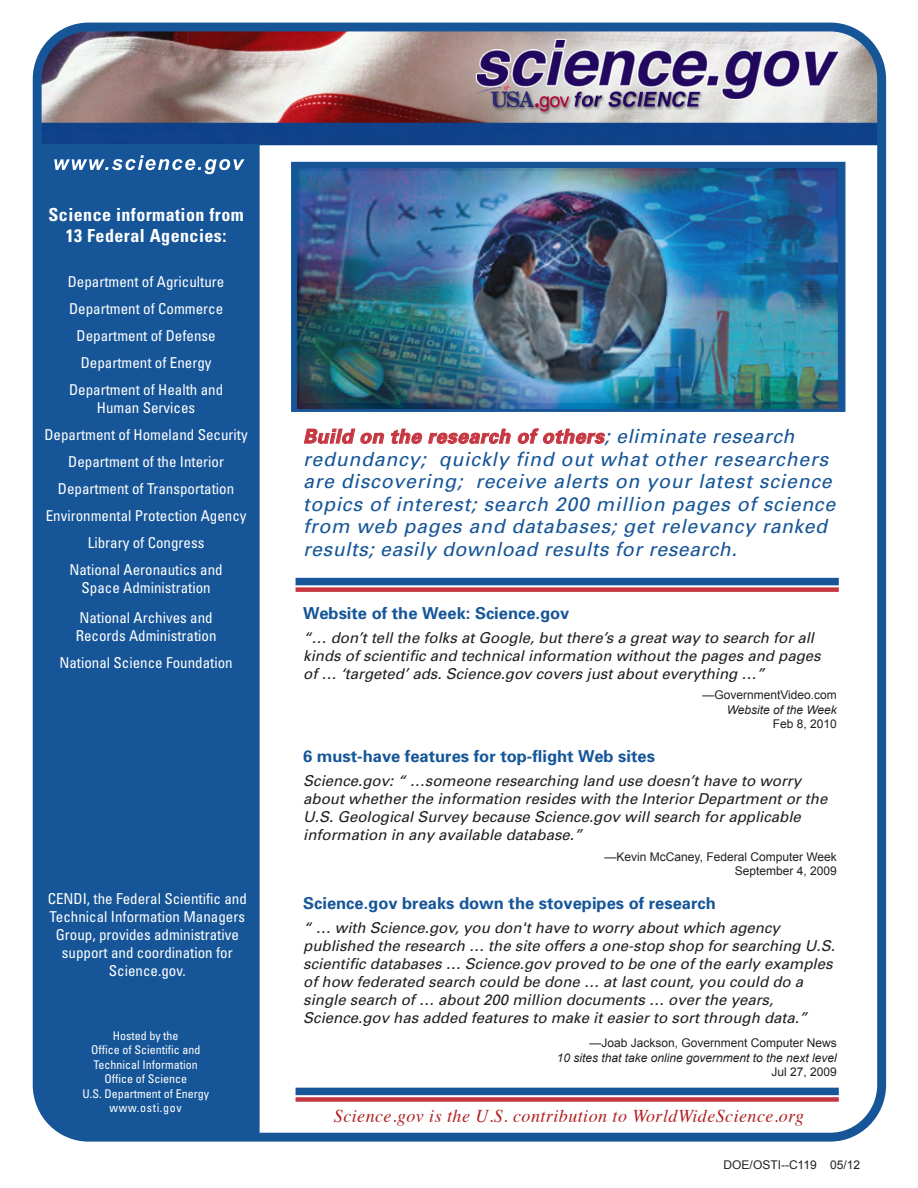
<style>
.page{position:relative;width:918px;height:1188px;background:#fff}
.page>*{position:absolute;margin:0;border:0;box-sizing:border-box;transform-origin:0 0}
.t1{font:italic 19.5px/22.5px "Univers";letter-spacing:.04em;color:#165698}
.t2{font:italic 18px "Times";letter-spacing:.025em;color:#b11f23}
.t3{font:700 condensed 18px/21.6px "Univers";letter-spacing:.025em;color:#fff;text-align:center}
.t4{font:700 16.5px "Univers";color:#165698}
.t5{font:italic 15px/18px "Univers";color:#231f20}
.t6{font:condensed 15px/27px "Univers";color:#fff;text-align:center}
.t7{font:12px/14.4px "Arial";color:#231f20;text-align:right}
.t8{font:condensed 12px/14.4px "Univers";color:#fff;text-align:center}
.t9{font:italic 12px "Arial";color:#231f20}
.s1{font-weight:700;color:#c63641}
</style>
<div class="page">
<img style="left:43px;top:33px;width:833px;height:112px">
<div style="left:43px;top:144px;width:217px;height:988px;background:#165698"></div>
<svg style="left:304px;top:429px;width:80px;height:15px"></svg>
<svg style="left:391px;top:429px;width:31px;height:15px"></svg>
<svg style="left:428px;top:429px;width:83px;height:15px"></svg>
<svg style="left:517px;top:428px;width:88px;height:16px"></svg>
<div style="left:296px;top:578px;width:543px;height:7px;background:#165698"></div>
<div style="left:296px;top:587px;width:543px;height:5px;background:#c63641"></div>
<div style="left:296px;top:1088px;width:543px;height:7px;background:#165698"></div>
<div style="left:296px;top:1097px;width:543px;height:5px;background:#c63641"></div>
<div style="left:291px;top:162px;width:554px;height:250px;border:9px solid #165698"></div>
<svg style="left:54px;top:155px;width:191px;height:19px"></svg>
<img style="left:298px;top:169px;width:540px;height:239px">
<div style="left:33px;top:23px;width:853px;height:1119px;border:9px solid #165698;border-radius:52px"></div>
<p class="t3" style="left:48px;top:203px;width:197px">Science information from<br>13 Federal Agencies:</p>
<p class="t6" style="left:68px;top:268px;width:158px">Department of Agriculture<br>Department of Commerce<br>Department of Defense<br>Department of Energy<br>Department of Health and</p>
<p class="t6" style="left:44px;top:394px;width:205px">Human Services<br>Department of Homeland Security<br>Department of the Interior<br>Department of Transportation<br>Environmental Protection Agency<br>Library of Congress<br>National Aeronautics and</p>
<p class="t6" style="left:79px;top:573px;width:135px;line-height:30px;text-align:left">Space Administration<br>National Archives and</p>
<p class="t6" style="left:59px;top:622px;width:175px">Records Administration<br>National Science Foundation</p>
<p class="t6" style="left:48px;top:889px;width:201px;line-height:18px">CENDI, the Federal Scientific and<br>Technical Information Managers<br>Group, provides administrative support and coordination for<br>Science.gov.</p>
<p class="t8" style="left:82px;top:1028px;width:128px">Hosted by the<br>Office of Scientific and<br>Technical Information<br>Office of Science<br>U.S. Department of Energy www.osti.gov</p>
<p class="t1" style="left:303px;top:425px;width:534px"><span class="s1">Build on the research of others</span>; eliminate research redundancy; quickly find out what other researchers are discovering; receive alerts on your latest science topics of interest; search 200 million pages of science from web pages and databases; get relevancy ranked results; easily download results for research.</p>
<p class="t4" style="left:303px;top:603px;width:268px">Website of the Week: Science.gov</p>
<p class="t5" style="left:303px;top:629px;width:519px">“… don’t tell the folks at Google, but there’s a great way to search for all kinds of scientific and technical information without the pages and pages of … ‘targeted’ ads. Science.gov covers just about everything …”</p>
<p class="t7" style="left:702px;top:688px;width:136px">—GovernmentVideo.com</p>
<p class="t9" style="left:727px;top:702px;width:112px">Website of the Week</p>
<p class="t7" style="left:773px;top:717px;width:66px">Feb 8, 2010</p>
<p class="t4" style="left:303px;top:746px;width:353px">6 must-have features for top-flight Web sites</p>
<p class="t5" style="left:303px;top:772px;width:526px">Science.gov: “ …someone researching land use doesn’t have to worry about whether the information resides with the Interior Department or the U.S. Geological Survey because Science.gov will search for applicable information in any available database.”</p>
<p class="t7" style="left:605px;top:849px;width:234px">—Kevin McCaney, Federal Computer Week<br>September 4, 2009</p>
<p class="t4" style="left:303px;top:893px;width:414px">Science.gov breaks down the stovepipes of research</p>
<p class="t5" style="left:303px;top:919px;width:533px">“ … with Science.gov, you don't have to worry about which agency published the research … the site offers a one-stop shop for searching U.S. scientific databases … Science.gov proved to be one of the early examples of how federated search could be done … at last count, you could do a single search of … about 200 million documents … over the years, Science.gov has added features to make it easier to sort through data.”</p>
<p class="t7" style="left:590px;top:1036px;width:249px">—Joab Jackson, Government Computer News</p>
<p class="t9" style="left:557px;top:1050px;width:282px">10 sites that take online government to the next level</p>
<p class="t7" style="left:772px;top:1065px;width:67px">Jul 27, 2009</p>
<p class="t2" style="left:334px;top:1100px;width:472px">Science.gov is the U.S. contribution to WorldWideScience.org</p>
<p class="t7" style="left:724px;top:1158px;width:138px">DOE/OSTI--C119 05/12</p>
</div>
